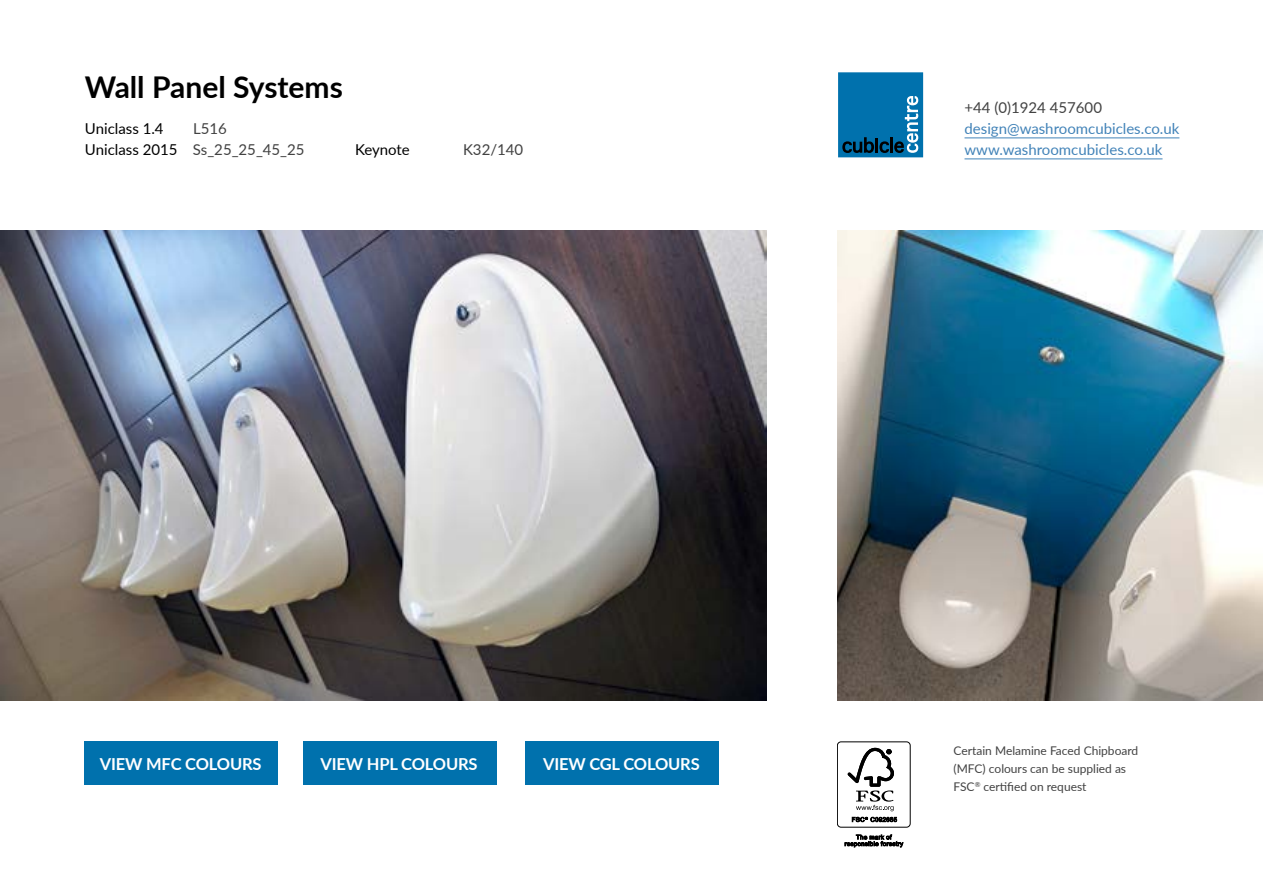
<style>
.page{position:relative;width:1263px;height:893px;background:#fff}
.page>*{position:absolute;margin:0;border:0;box-sizing:border-box;transform-origin:0 0}
.t1{font:700 30px "Lato";color:#000}
.t2{font:700 16.5px "Lato";letter-spacing:-.01em;color:#fff}
.t3{font:15px/21px "Lato";color:#4283b8}
.t4{font:15px/21px "Lato";color:#424242}
.t5{font:15px "Lato";color:#000}
.t6{font:12px/18px "Lato";color:#424242}
.s1{color:#000}
</style>
<div class="page">
<img style="left:0;top:230px;width:766px;height:470px">
<img style="left:837px;top:230px;width:426px;height:470px">
<hr style="left:964px;top:138px;width:215px;height:1px;background:#4283b8">
<hr style="left:964px;top:159px;width:198px;height:1px;background:#4283b8">
<svg style="left:838px;top:72px;width:85px;height:85px;background:#0c71a6"></svg>
<div style="left:837px;top:741px;width:73px;height:86px;border:1px solid #000;border-radius:4px"></div>
<svg style="left:847px;top:748px;width:47px;height:63px"></svg>
<svg style="left:852px;top:817px;width:45px;height:5px"></svg>
<svg style="left:845px;top:834px;width:58px;height:13px"></svg>
<div style="left:84px;top:741px;width:193px;height:44px;background:#0071ad"></div>
<div style="left:303px;top:741px;width:193px;height:44px;background:#0071ad"></div>
<div style="left:525px;top:741px;width:193px;height:44px;background:#0071ad"></div>
<h1 class="t1" style="left:85px;top:65px;width:259px">Wall Panel Systems</h1>
<p class="t5" style="left:85px;top:118px;width:80px">Uniclass 1.4</p>
<p class="t4" style="left:85px;top:118px;width:221px;text-indent:108px">L516<br><span class="s1">Uniclass 2015</span> Ss_25_25_45_25</p>
<p class="t5" style="left:355px;top:139px;width:56px">Keynote</p>
<p class="t4" style="left:463px;top:139px;width:62px">K32/140</p>
<h2 class="t2" style="left:100px;top:752px;width:163px">VIEW MFC COLOURS</h2>
<h2 class="t2" style="left:321px;top:752px;width:158px">VIEW HPL COLOURS</h2>
<h2 class="t2" style="left:543px;top:752px;width:158px">VIEW CGL COLOURS</h2>
<p class="t4" style="left:964px;top:97px;width:139px">+44 (0)1924 457600</p>
<p class="t3" style="left:964px;top:118px;width:216px">design@washroomcubicles.co.uk www.washroomcubicles.co.uk</p>
<p class="t6" style="left:953px;top:741px;width:186px">Certain Melamine Faced Chipboard (MFC) colours can be supplied as<br>FSC<sup>®</sup> certified on request</p>
</div>
